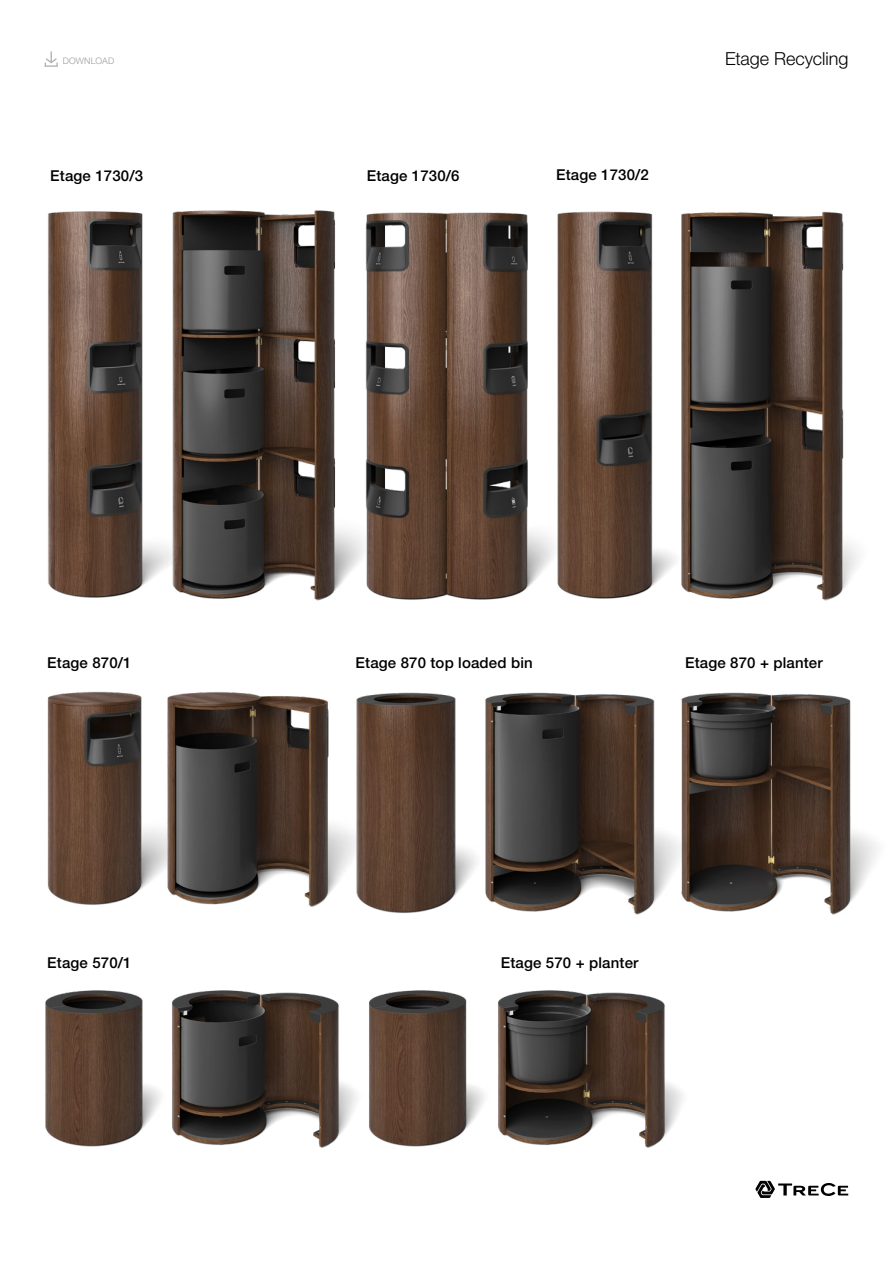
<style>
.page{position:relative;width:893px;height:1263px;background:#fff}
.page>*{position:absolute;margin:0;border:0;box-sizing:border-box;transform-origin:0 0}
.t1{font:300 18px "Helvetica Neue LT Std";letter-spacing:-.005em;color:#000}
.t2{font:500 15px "Helvetica Neue LT Std";letter-spacing:.01em;color:#000}
.t3{font:300 9px "Helvetica Neue LT Std";letter-spacing:.02em;color:#9d9d9c}
</style>
<div class="page">
<svg style="left:755px;top:1181px;width:93px;height:17px"></svg>
<img style="left:47px;top:691px;width:64px;height:214px">
<img style="left:111px;top:692px;width:200px;height:215px">
<img style="left:48px;top:211px;width:84px;height:387px">
<img style="left:132px;top:210px;width:177px;height:389px">
<img style="left:309px;top:210px;width:233px;height:391px">
<img style="left:542px;top:211px;width:95px;height:388px">
<img style="left:637px;top:211px;width:222px;height:390px">
<img style="left:595px;top:992px;width:88px;height:156px">
<img style="left:45px;top:990px;width:82px;height:157px">
<img style="left:127px;top:990px;width:197px;height:158px">
<img style="left:714px;top:692px;width:164px;height:223px">
<img style="left:311px;top:692px;width:129px;height:221px">
<img style="left:440px;top:692px;width:274px;height:223px">
<img style="left:324px;top:990px;width:271px;height:157px">
<svg style="left:45px;top:51px;width:13px;height:16px"></svg>
<p class="t3" style="left:63px;top:55px;width:53px">DOWNLOAD</p>
<p class="t1" style="left:725px;top:47px;width:125px">Etage Recycling</p>
<p class="t2" style="left:50px;top:167px;width:94px">Etage 1730/3</p>
<p class="t2" style="left:367px;top:167px;width:94px">Etage 1730/6</p>
<p class="t2" style="left:556px;top:165px;width:94px">Etage 1730/2</p>
<p class="t2" style="left:47px;top:653px;width:86px">Etage 870/1</p>
<p class="t2" style="left:47px;top:953px;width:86px">Etage 570/1</p>
<p class="t2" style="left:356px;top:653px;width:179px">Etage 870 top loaded bin</p>
<p class="t2" style="left:685px;top:653px;width:139px">Etage 870 + planter</p>
<p class="t2" style="left:501px;top:953px;width:139px">Etage 570 + planter</p>
</div>
